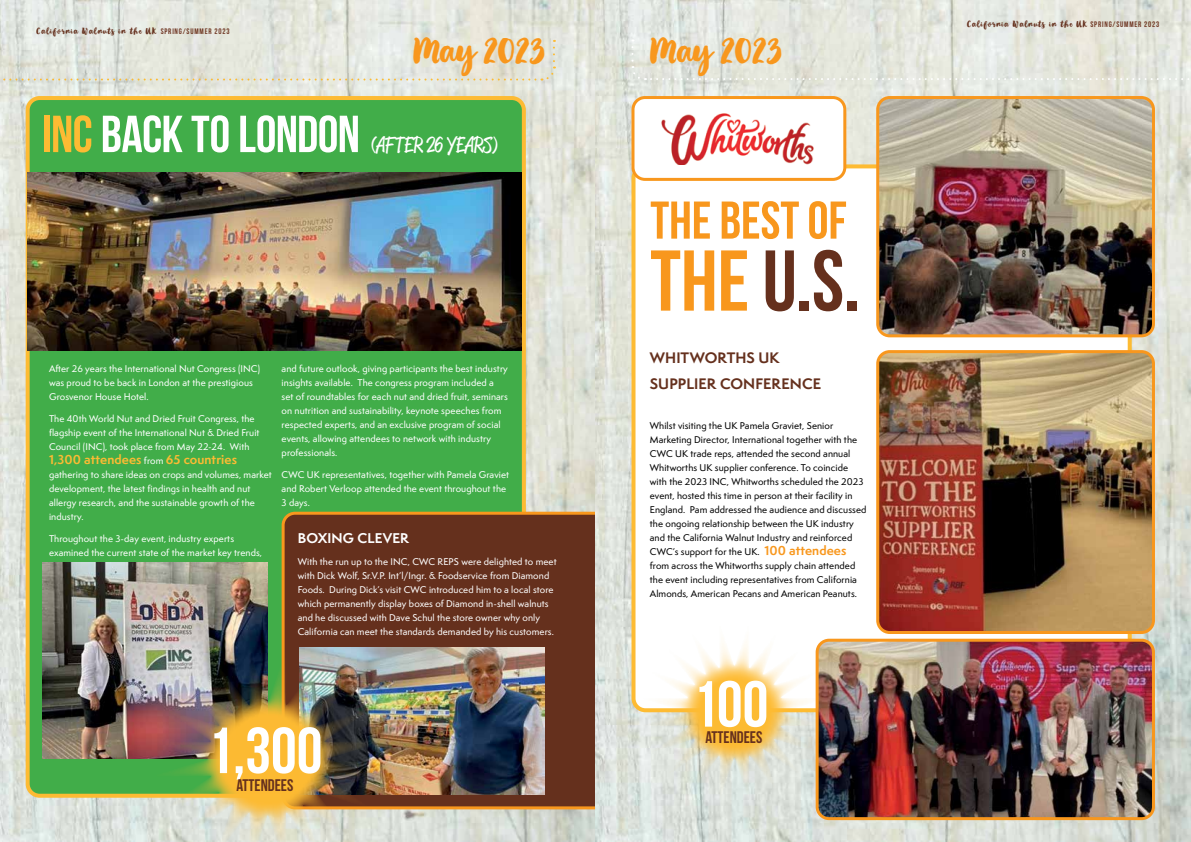
<style>
.page{position:relative;width:1191px;height:842px;background:#fff}
.page>*{position:absolute;margin:0;border:0;box-sizing:border-box;transform-origin:0 0}
.t1{font:86px "Bebas Neue";color:#65301d}
.t2{font:65px "Bebas Neue";color:#fff}
.t3{font:53px "Bebas Neue";color:#f8971d}
.t4{font:52px "Bebas Neue";letter-spacing:-.015em;color:#fff}
.t5{font:40px "April Blossom";color:#f8971d}
.t6{font:22px "Reklame Script";letter-spacing:.01em;color:#fff}
.t7{font:16.8px "Bebas Neue";color:#65301d}
.t8{font:700 14px/26px "Semplicita Pro";letter-spacing:.005em;color:#65301d}
.t9{font:700 13px "Semplicita Pro";letter-spacing:.01em;color:#fff}
.t10{font:700 12px "Semplicita Pro";letter-spacing:.01em;color:#fdbb33}
.t11{font:10px "April Blossom";letter-spacing:.1em;color:#65301d}
.t12{font:500 9px/14px "Semplicita Pro";letter-spacing:.01em;color:#fff}
.t13{font:500 9px/14px "Semplicita Pro";letter-spacing:.01em;color:#000}
.s1{font-family:"Bebas Neue";font-size:8px;color:#6f3622}
.s2{color:#fdbb33}
.s3{font-weight:500;font-size:9px;color:#fff}
.s4{color:#f8971d}
.s5{font-weight:700;font-size:12px;color:#f8971d}
</style>
<div class="page">
<img style="left:0;top:0;width:1191px;height:842px">
<div style="left:28px;top:98px;width:496px;height:698px;background:#41ad49;border-radius:12px"></div>
<div style="left:26px;top:96px;width:500px;height:702px;border:4px solid #fdbb33;border-radius:12px"></div>
<div style="left:283px;top:513px;width:336px;height:295px;background:#65301d;border-radius:12px"></div>
<div style="left:282px;top:512px;width:339px;height:297px;border:3px solid #f8971d;border-radius:12px"></div>
<svg style="left:541px;top:48px;width:14px;height:34px"></svg>
<svg style="left:0;top:79px;width:535px;height:2px"></svg>
<svg style="left:631px;top:47px;width:560px;height:34px;background:#e3e5dd"></svg>
<img style="left:28px;top:173px;width:493px;height:177px">
<img style="left:389px;top:647px;width:155px;height:147px">
<img style="left:42px;top:562px;width:226px;height:197px">
<img style="left:146px;top:644px;width:243px;height:198px">
<div style="left:633px;top:166px;width:496px;height:544px;background:#fff;border-radius:12px"></div>
<div style="left:633px;top:98px;width:212px;height:81px;background:#fff;border-radius:12px"></div>
<div style="left:631px;top:96px;width:215px;height:85px;border:3px solid #f8971d;border-radius:12px"></div>
<img style="left:877px;top:98px;width:276px;height:238px">
<div style="left:876px;top:96px;width:279px;height:241px;border:3px solid #f8971d;border-radius:12px"></div>
<img style="left:880px;top:352px;width:273px;height:280px">
<div style="left:876px;top:350px;width:279px;height:284px;border:3px solid #f8971d;border-radius:12px"></div>
<img style="left:817px;top:640px;width:336px;height:179px">
<div style="left:815px;top:639px;width:340px;height:181px;border:3px solid #f8971d;border-radius:12px"></div>
<svg style="left:635px;top:618px;width:198px;height:187px"></svg>
<img style="left:661px;top:113px;width:153px;height:51px">
<p class="t11" style="left:36px;top:26px;width:195px">California Walnuts in the UK <span class="s1">SPRING/SUMMER 2023</span></p>
<h3 class="t5" style="left:413px;top:32px;width:133px">May 2023</h3>
<h3 class="t4" style="left:42px;top:106px;width:319px"><span class="s2">INC</span> BACK TO LONDON</h3>
<h3 class="t6" style="left:371px;top:130px;width:128px">(AFTER 26 YEARS)</h3>
<p class="t12" style="left:49px;top:361px;width:213px">After 26 years the International Nut Congress (INC) was proud to be back in London at the prestigious<br>Grosvenor House Hotel.</p>
<p class="t12" style="left:49px;top:411px;width:212px">The 40th World Nut and Dried Fruit Congress, the flagship event of the International Nut &amp; Dried Fruit<br>Council (INC), took place from May 22-24. With</p>
<h3 class="t10" style="left:49px;top:450px;width:190px">1,300 attendees <span class="s3">from</span> 65 countries</h3>
<p class="t12" style="left:49px;top:467px;width:224px">gathering to share ideas on crops and volumes, market development, the latest findings in health and nut allergy research, and the sustainable growth of the industry.</p>
<p class="t12" style="left:49px;top:531px;width:215px">Throughout the 3-day event, industry experts examined the current state of the market key trends,</p>
<p class="t12" style="left:282px;top:361px;width:228px">and future outlook, giving participants the best industry insights available. The congress program included a set of roundtables for each nut and dried fruit, seminars on nutrition and sustainability, keynote speeches from respected experts, and an exclusive program of social events, allowing attendees to network with industry professionals.</p>
<p class="t12" style="left:282px;top:467px;width:229px">CWC UK representatives, together with Pamela Graviet and Robert Verloop attended the event throughout the<br>3 days.</p>
<h3 class="t9" style="left:298px;top:528px;width:113px">BOXING CLEVER</h3>
<p class="t12" style="left:298px;top:554px;width:260px">With the run up to the INC, CWC REPS were delighted to meet with Dick Wolf, Sr.V.P. Int’l/Ingr. &amp; Foodservice from Diamond Foods. During Dick’s visit CWC introduced him to a local store which permanently display boxes of Diamond in-shell walnuts and he discussed with Dave Schul the store owner why only California can meet the standards demanded by his customers.</p>
<h2 class="t2" style="left:207px;top:715px;width:117px">1,300</h2>
<h3 class="t7" style="left:236px;top:776px;width:59px">ATTENDEES</h3>
<h3 class="t5" style="left:650px;top:32px;width:133px">May 2023</h3>
<h3 class="t3" style="left:650px;top:191px;width:198px">THE BEST OF</h3>
<h1 class="t1" style="left:650px;top:234px;width:211px"><span class="s4">THE</span> U.S.</h1>
<h3 class="t8" style="left:650px;top:344px;width:173px">WHITWORTHS UK<br>SUPPLIER CONFERENCE</h3>
<p class="t13" style="left:650px;top:419px;width:218px">Whilst visiting the UK Pamela Graviet, Senior Marketing Director, International together with the CWC UK trade reps, attended the second annual Whitworths UK supplier conference. To coincide with the 2023 INC, Whitworths scheduled the 2023 event, hosted this time in person at their facility in England. Pam addressed the audience and discussed the ongoing relationship between the UK industry and the California Walnut Industry and reinforced CWC’s support for the UK. <span class="s5">100 attendees </span>from across the Whitworths supply chain attended the event including representatives from California Almonds, American Pecans and American Peanuts.</p>
<h2 class="t2" style="left:692px;top:668px;width:77px">100</h2>
<h3 class="t7" style="left:705px;top:728px;width:59px">ATTENDEES</h3>
<p class="t11" style="left:967px;top:20px;width:194px">California Walnuts in the UK <span class="s1">SPRING/SUMMER 2023</span></p>
</div>
